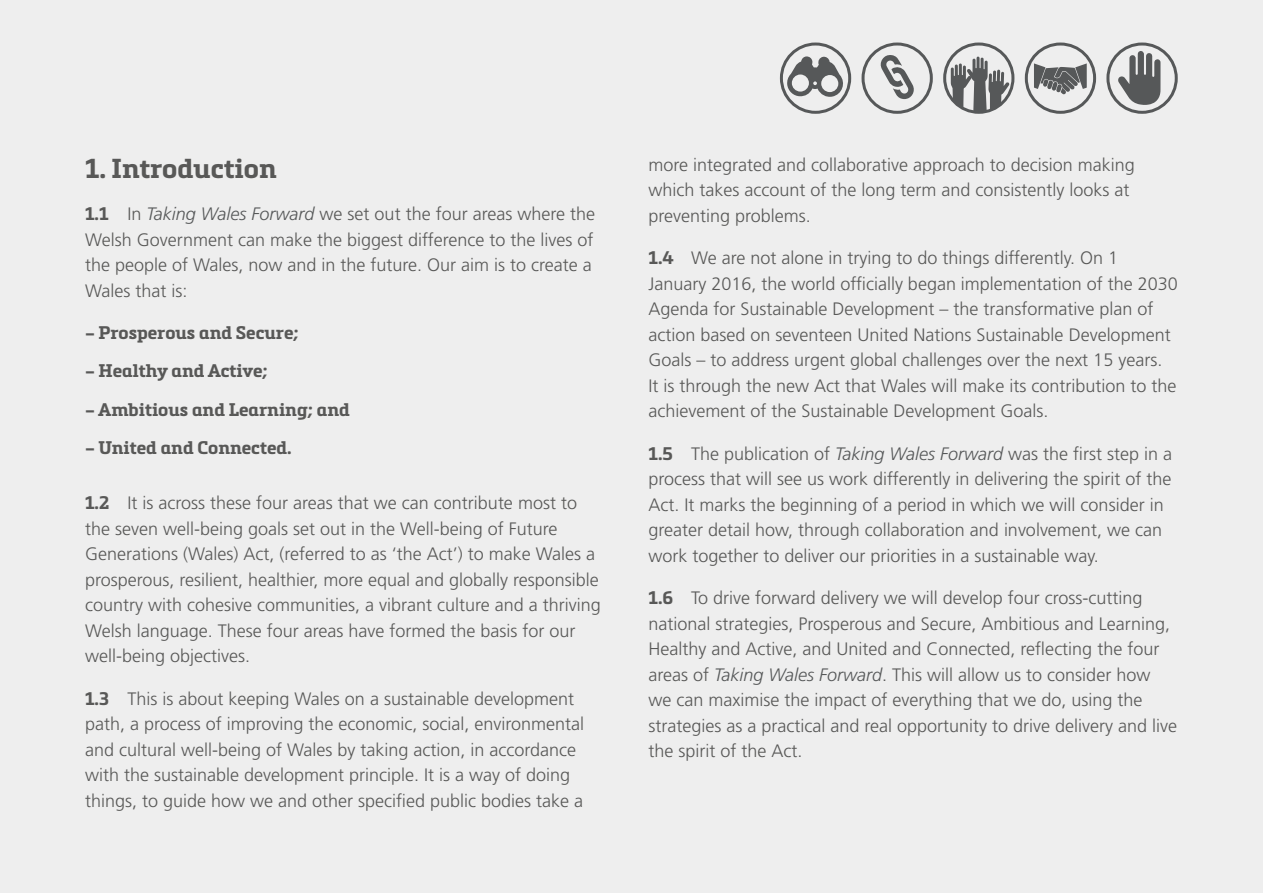
<style>
.page{position:relative;width:1263px;height:893px;background:#eee}
.page>*{position:absolute;margin:0;border:0;box-sizing:border-box;transform-origin:0 0}
.NEW_H4{font:700 27px "Metronic Slab Pro";color:#585857}
.Body_before_bulet{font:300 18px/25.5px "Frutiger LT Std";color:#585857}
.Body{font:700 18px "Metronic Slab Pro";color:#585857}
.s1{font-family:"Metronic Slab Pro";font-weight:700}
.s2{font-style:italic;color:#565859}
</style>
<div class="page">
<div style="left:1106px;top:43px;width:72px;height:71px;border:3px solid #565859;border-radius:50%"></div>
<svg style="left:1118px;top:51px;width:42px;height:54px"></svg>
<div style="left:943px;top:43px;width:71px;height:71px;border:3px solid #565859;border-radius:50%"></div>
<svg style="left:951px;top:57px;width:58px;height:56px"></svg>
<div style="left:861px;top:43px;width:72px;height:71px;border:3px solid #565859;border-radius:50%"></div>
<svg style="left:880px;top:55px;width:34px;height:44px"></svg>
<div style="left:1025px;top:43px;width:71px;height:71px;border:3px solid #565859;border-radius:50%"></div>
<svg style="left:1034px;top:63px;width:53px;height:32px"></svg>
<div style="left:780px;top:43px;width:71px;height:71px;border:3px solid #565859;border-radius:50%"></div>
<svg style="left:787px;top:56px;width:59px;height:42px"></svg>
<h4 class="NEW_H4" style="left:85px;top:151px;width:193px">1. Introduction</h4>
<p class="Body_before_bulet" style="left:85px;top:201px;width:511px"><span class="s1">1.1</span> In <span class="s2">Taking Wales Forward</span> we set out the four areas where the Welsh Government can make the biggest difference to the lives of the people of Wales, now and in the future. Our aim is to create a Wales that is:</p>
<p class="Body" style="left:85px;top:321px;width:215px">– Prosperous and Secure;</p>
<p class="Body" style="left:85px;top:360px;width:184px">– Healthy and Active;</p>
<p class="Body" style="left:85px;top:398px;width:266px">– Ambitious and Learning; and</p>
<p class="Body" style="left:85px;top:436px;width:208px">– United and Connected.</p>
<p class="Body_before_bulet" style="left:85px;top:490px;width:517px"><span class="s1">1.2</span> It is across these four areas that we can contribute most to the seven well-being goals set out in the Well-being of Future Generations (Wales) Act, (referred to as ‘the Act’) to make Wales a prosperous, resilient, healthier, more equal and globally responsible country with cohesive communities, a vibrant culture and a thriving Welsh language. These four areas have formed the basis for our well-being objectives.</p>
<p class="Body_before_bulet" style="left:85px;top:686px;width:501px"><span class="s1">1.3</span> This is about keeping Wales on a sustainable development path, a process of improving the economic, social, environmental and cultural well-being of Wales by taking action, in accordance with the sustainable development principle. It is a way of doing things, to guide how we and other specified public bodies take a</p>
<p class="Body_before_bulet" style="left:648px;top:152px;width:488px">more integrated and collaborative approach to decision making which takes account of the long term and consistently looks at preventing problems.</p>
<p class="Body_before_bulet" style="left:648px;top:246px;width:531px"><span class="s1">1.4</span> We are not alone in trying to do things differently. On 1<br>January 2016, the world officially began implementation of the 2030<br>Agenda for Sustainable Development – the transformative plan of action based on seventeen United Nations Sustainable Development Goals – to address urgent global challenges over the next 15 years.<br>It is through the new Act that Wales will make its contribution to the achievement of the Sustainable Development Goals.</p>
<p class="Body_before_bulet" style="left:648px;top:441px;width:525px"><span class="s1">1.5</span> The publication of <span class="s2">Taking Wales Forward</span> was the first step in a process that will see us work differently in delivering the spirit of the Act. It marks the beginning of a period in which we will consider in greater detail how, through collaboration and involvement, we can work together to deliver our priorities in a sustainable way.</p>
<p class="Body_before_bulet" style="left:648px;top:586px;width:530px"><span class="s1">1.6</span> To drive forward delivery we will develop four cross-cutting national strategies, Prosperous and Secure, Ambitious and Learning, Healthy and Active, and United and Connected, reflecting the four areas of <span class="s2">Taking Wales Forward</span>. This will allow us to consider how we can maximise the impact of everything that we do, using the strategies as a practical and real opportunity to drive delivery and live the spirit of the Act.</p>
</div>
